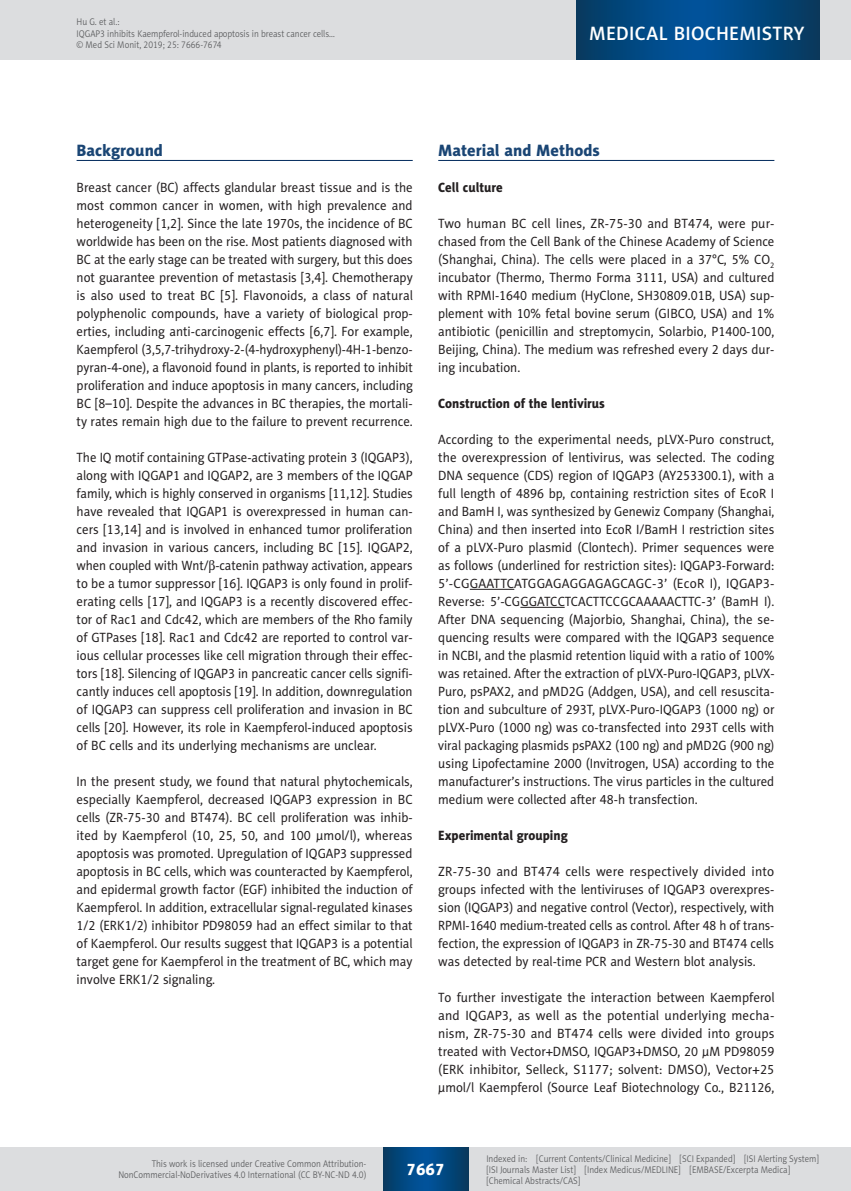
<style>
.page{position:relative;width:851px;height:1191px;background:#fff}
.page>*{position:absolute;margin:0;border:0;box-sizing:border-box;transform-origin:0 0}
.t1{font:19.5px "Naomi Sans EFN Medium";letter-spacing:.015em;color:#fff}
.MSM_Headline_1{font:16.5px "Naomi Sans EFN Heavy";color:#1a4574}
.t2{font:16.5px "Naomi Sans EFN Heavy";color:#fff}
.MSM_Body{font:13.5px/18px "Naomi Sans EFN";color:#231f20;text-align:justify;scale:.95 1}
.MSM_Body-2{font:13.5px/18px "Naomi Sans EFN";color:#231f20;text-align:justify;scale:.94 1}
.MSM_Body-3{font:13.5px/18px "Naomi Sans EFN";color:#231f20;text-align:justify;scale:.96 1}
.MSM_Body-4{font:13.5px/18px "Naomi Sans EFN";color:#231f20;text-align:justify}
.MSM_Headline_2{font:13.5px "Naomi Sans EFN Heavy";color:#231f20;scale:.95 1}
.MSM_pagina_zywa{font:9.75px/11.2px "Naomi Sans EFN Light";color:#57585a;scale:.9 1}
.MSM_pagina_sygnatura{font:9.75px "Naomi Sans EFN Light";color:#57585a;scale:.9 1}
.s1{font-family:"Standard Sym L"}
</style>
<div class="page">
<hr style="left:77px;top:160px;width:335px;height:1px;background:#00295c">
<hr style="left:438px;top:160px;width:336px;height:1px;background:#00295c">
<hr style="left:469px;top:589px;width:45px;height:1px;background:#231f20">
<hr style="left:520px;top:607px;width:44px;height:1px;background:#231f20">
<div style="left:0;top:1148px;width:850px;height:43px;background:#dcdddf"></div>
<svg style="left:383px;top:1147px;width:85px;height:43px;background:#02477e"></svg>
<div style="left:0;top:0;width:850px;height:60px;background:#dcdddf"></div>
<svg style="left:576px;top:0;width:243px;height:60px;background:#02477e"></svg>
<p class="MSM_pagina_zywa" style="left:77px;top:16px;width:288px">Hu G. et al.:<br>IQGAP3 inhibits Kaempferol-induced apoptosis in breast cancer cells…</p>
<p class="MSM_pagina_sygnatura" style="left:77px;top:39px;width:163px">© Med Sci Monit, 2019; 25: 7666-7674</p>
<h1 class="t1" style="left:589px;top:22px;width:217px">MEDICAL BIOCHEMISTRY</h1>
<p class="MSM_Headline_1" style="left:77px;top:140px;width:88px">Background</p>
<p class="MSM_Body" style="left:77px;top:178px;width:355px">Breast cancer (BC) affects glandular breast tissue and is the most common cancer in women, with high prevalence and heterogeneity [1,2]. Since the late 1970s, the incidence of BC worldwide has been on the rise. Most patients diagnosed with BC at the early stage can be treated with surgery, but this does not guarantee prevention of metastasis [3,4]. Chemotherapy is also used to treat BC [5]. Flavonoids, a class of natural polyphenolic compounds, have a variety of biological prop&shy;erties, including anti-carcinogenic effects [6,7]. For example, Kaempferol (3,5,7-trihydroxy-2-(4-hydroxyphenyl)-4H-1-benzo&shy;pyran-4-one), a flavonoid found in plants, is reported to inhibit proliferation and induce apoptosis in many cancers, including BC [8–10]. Despite the advances in BC therapies, the mortali&shy;ty rates remain high due to the failure to prevent recurrence.</p>
<p class="MSM_Body-2" style="left:77px;top:448px;width:359px">The IQ motif containing GTPase-activating protein 3 (IQGAP3), along with IQGAP1 and IQGAP2, are 3 members of the IQGAP family, which is highly conserved in organisms [11,12]. Studies have revealed that IQGAP1 is overexpressed in human can&shy;cers [13,14] and is involved in enhanced tumor proliferation and invasion in various cancers, including BC [15]. IQGAP2, when coupled with Wnt/<span class="s1">b</span>-catenin pathway activation, appears to be a tumor suppressor [16]. IQGAP3 is only found in prolif&shy;erating cells [17], and IQGAP3 is a recently discovered effec&shy;tor of Rac1 and Cdc42, which are members of the Rho family of GTPases [18]. Rac1 and Cdc42 are reported to control var&shy;ious cellular processes like cell migration through their effec&shy;tors [18]. Silencing of IQGAP3 in pancreatic cancer cells signifi&shy;cantly induces cell apoptosis [19]. In addition, downregulation of IQGAP3 can suppress cell proliferation and invasion in BC cells [20]. However, its role in Kaempferol-induced apoptosis of BC cells and its underlying mechanisms are unclear.</p>
<p class="MSM_Body" style="left:77px;top:772px;width:355px">In the present study, we found that natural phytochemicals, especially Kaempferol, decreased IQGAP3 expression in BC cells (ZR-75-30 and BT474). BC cell proliferation was inhib&shy;ited by Kaempferol (10, 25, 50, and 100 µmol/l), whereas apoptosis was promoted. Upregulation of IQGAP3 suppressed apoptosis in BC cells, which was counteracted by Kaempferol, and epidermal growth factor (EGF) inhibited the induction of Kaempferol. In addition, extracellular signal-regulated kinases 1/2 (ERK1/2) inhibitor PD98059 had an effect similar to that of Kaempferol. Our results suggest that IQGAP3 is a potential target gene for Kaempferol in the treatment of BC, which may involve ERK1/2 signaling.</p>
<p class="MSM_Headline_1" style="left:438px;top:140px;width:163px">Material and Methods</p>
<p class="MSM_Headline_2" style="left:438px;top:179px;width:69px">Cell culture</p>
<p class="MSM_Body-3" style="left:438px;top:214px;width:351px">Two human BC cell lines, ZR-75-30 and BT474, were pur&shy;chased from the Cell Bank of the Chinese Academy of Science (Shanghai, China). The cells were placed in a 37°C, 5% CO<sub>2 </sub>incubator (Thermo, Thermo Forma 3111, USA) and cultured with RPMI-1640 medium (HyClone, SH30809.01B, USA) sup&shy;plement with 10% fetal bovine serum (GIBCO, USA) and 1% antibiotic (penicillin and streptomycin, Solarbio, P1400-100, Beijing, China). The medium was refreshed every 2 days dur&shy;ing incubation.</p>
<p class="MSM_Headline_2" style="left:438px;top:395px;width:177px">Construction of the lentivirus</p>
<p class="MSM_Body" style="left:438px;top:430px;width:355px">According to the experimental needs, pLVX-Puro construct, the overexpression of lentivirus, was selected. The coding DNA sequence (CDS) region of IQGAP3 (AY253300.1), with a full length of 4896 bp, containing restriction sites of EcoR I and BamH I, was synthesized by Genewiz Company (Shanghai, China) and then inserted into EcoR I/BamH I restriction sites of a pLVX-Puro plasmid (Clontech). Primer sequences were as follows (underlined for restriction sites): IQGAP3-Forward:<br>5’-CGGAATTCATGGAGAGGAGAGCAGC-3’ (EcoR I), IQGAP3- Reverse: 5’-CGGGATCCTCACTTCCGCAAAAACTTC-3’ (BamH I).<br>After DNA sequencing (Majorbio, Shanghai, China), the se&shy;quencing results were compared with the IQGAP3 sequence in NCBI, and the plasmid retention liquid with a ratio of 100% was retained. After the extraction of pLVX-Puro-IQGAP3, pLVX-Puro, psPAX2, and pMD2G (Addgen, USA), and cell resuscita&shy;tion and subculture of 293T, pLVX-Puro-IQGAP3 (1000 ng) or pLVX-Puro (1000 ng) was co-transfected into 293T cells with viral packaging plasmids psPAX2 (100 ng) and pMD2G (900 ng) using Lipofectamine 2000 (Invitrogen, USA) according to the manufacturer’s instructions. The virus particles in the cultured medium were collected after 48-h transfection.</p>
<p class="MSM_Headline_2" style="left:438px;top:827px;width:138px">Experimental grouping</p>
<p class="MSM_Body-4" style="left:438px;top:862px;width:337px">ZR-75-30 and BT474 cells were respectively divided into groups infected with the lentiviruses of IQGAP3 overexpres&shy;sion (IQGAP3) and negative control (Vector), respectively, with RPMI-1640 medium-treated cells as control. After 48 h of trans&shy;fection, the expression of IQGAP3 in ZR-75-30 and BT474 cells was detected by real-time PCR and Western blot analysis.</p>
<p class="MSM_Body-3" style="left:438px;top:988px;width:352px">To further investigate the interaction between Kaempferol and IQGAP3, as well as the potential underlying mecha&shy;nism, ZR-75-30 and BT474 cells were divided into groups treated with Vector+DMSO, IQGAP3+DMSO, 20 µM PD98059 (ERK inhibitor, Selleck, S1177; solvent: DMSO), Vector+25 µmol/l Kaempferol (Source Leaf Biotechnology Co., B21126,</p>
<p class="MSM_pagina_zywa" style="left:118px;top:1158px;width:277px;text-align:right">This work is licensed under Creative Common Attribution-<br>NonCommercial-NoDerivatives 4.0 International (CC BY-NC-ND 4.0)</p>
<p class="t2" style="left:406px;top:1159px;width:40px">7667</p>
<p class="MSM_pagina_zywa" style="left:486px;top:1152px;width:371px">Indexed in: [Current Contents/Clinical Medicine] [SCI Expanded] [ISI Alerting System] [ISI Journals Master List] [Index Medicus/MEDLINE] [EMBASE/Excerpta Medica] [Chemical Abstracts/CAS]</p>
</div>
